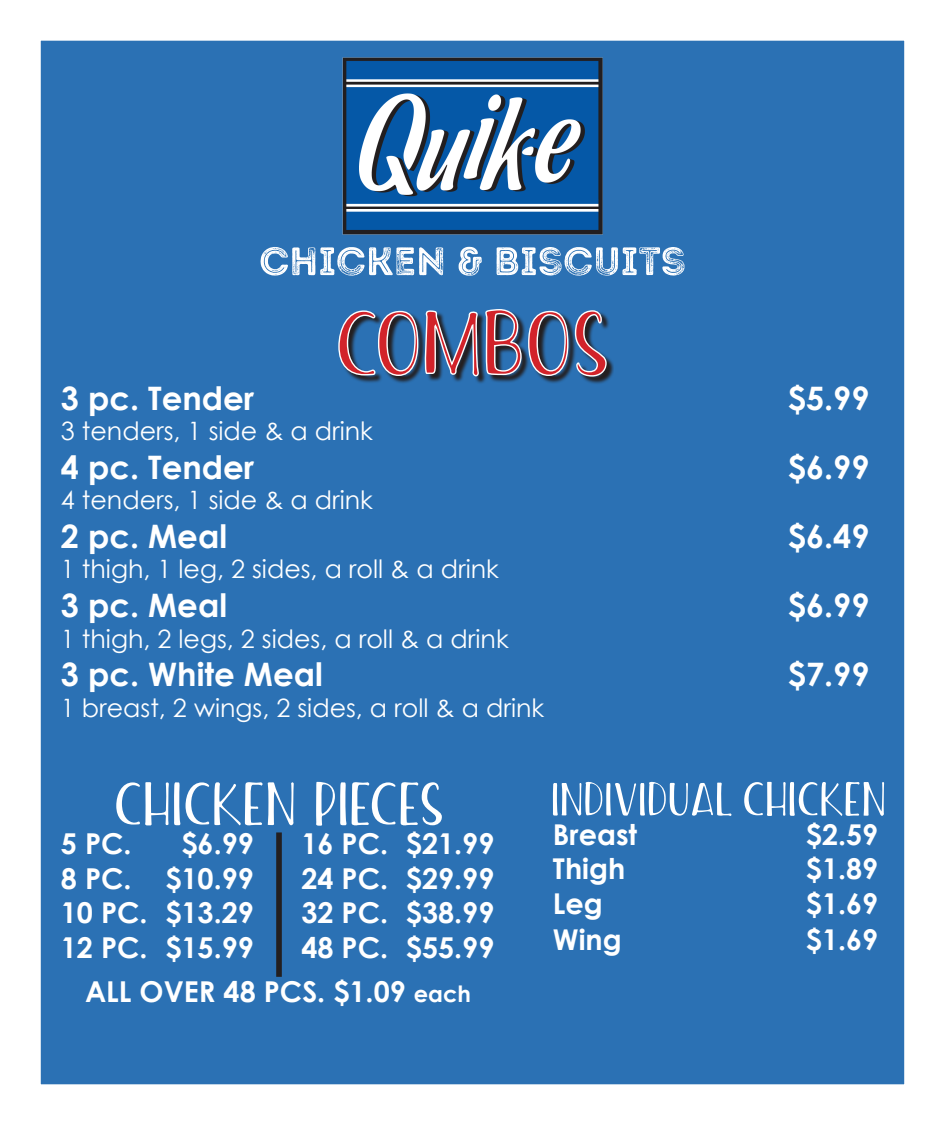
<style>
.page{position:relative;width:945px;height:1125px;background:#fff}
.page>*{position:absolute;margin:0;border:0;box-sizing:border-box;transform-origin:0 0}
.t1{font:700 32.38px "Century Gothic";color:#fff}
.t2{font:700 28.75px "Century Gothic";color:#fff}
.t3{font:700 28.69px "Century Gothic";color:#fff}
.t4{font:25.31px "Century Gothic";color:#fff}
.s1{font-size:22.5px}
</style>
<div class="page">
<div style="left:40px;top:40px;width:865px;height:1045px;background:#2b71b4"></div>
<svg style="left:261px;top:247px;width:423px;height:29px"></svg>
<svg style="left:340px;top:310px;width:274px;height:74px;fill:#2a70b2"></svg>
<svg style="left:338px;top:308px;width:269px;height:69px"></svg>
<img style="left:342px;top:57px;width:261px;height:177px">
<svg style="left:116px;top:781px;width:326px;height:45px"></svg>
<div style="left:276px;top:832px;width:6px;height:145px;background:#231f20"></div>
<svg style="left:744px;top:781px;width:140px;height:35px"></svg>
<svg style="left:553px;top:780px;width:179px;height:37px"></svg>
<p class="t1" style="left:61px;top:373px;width:195px">3 pc. Tender</p>
<p class="t1" style="left:788px;top:373px;width:83px">$5.99</p>
<p class="t4" style="left:61px;top:413px;width:314px">3 tenders, 1 side &amp; a drink</p>
<p class="t1" style="left:61px;top:443px;width:195px">4 pc. Tender</p>
<p class="t1" style="left:788px;top:443px;width:83px">$6.99</p>
<p class="t4" style="left:61px;top:482px;width:314px">4 tenders, 1 side &amp; a drink</p>
<p class="t1" style="left:61px;top:512px;width:168px">2 pc. Meal</p>
<p class="t1" style="left:788px;top:512px;width:83px">$6.49</p>
<p class="t4" style="left:61px;top:552px;width:440px">1 thigh, 1 leg, 2 sides, a roll &amp; a drink</p>
<p class="t1" style="left:61px;top:581px;width:168px">3 pc. Meal</p>
<p class="t1" style="left:788px;top:581px;width:83px">$6.99</p>
<p class="t4" style="left:61px;top:621px;width:449px">1 thigh, 2 legs, 2 sides, a roll &amp; a drink</p>
<p class="t1" style="left:61px;top:650px;width:263px">3 pc. White Meal</p>
<p class="t1" style="left:788px;top:650px;width:83px">$7.99</p>
<p class="t4" style="left:61px;top:690px;width:485px">1 breast, 2 wings, 2 sides, a roll &amp; a drink</p>
<p class="t2" style="left:61px;top:822px;width:72px">5 PC.</p>
<p class="t2" style="left:182px;top:822px;width:74px">$6.99</p>
<p class="t2" style="left:61px;top:856px;width:195px">8 PC. $10.99</p>
<p class="t2" style="left:61px;top:891px;width:195px">10 PC. $13.29</p>
<p class="t2" style="left:61px;top:925px;width:195px">12 PC. $15.99</p>
<p class="t2" style="left:301px;top:822px;width:195px">16 PC. $21.99</p>
<p class="t2" style="left:301px;top:856px;width:195px">24 PC. $29.99</p>
<p class="t2" style="left:301px;top:891px;width:195px">32 PC. $38.99</p>
<p class="t2" style="left:301px;top:925px;width:195px">48 PC. $55.99</p>
<p class="t2" style="left:85px;top:970px;width:388px">ALL OVER 48 PCS. $1.09 <span class="s1">each</span></p>
<p class="t3" style="left:553px;top:813px;width:86px">Breast</p>
<p class="t3" style="left:806px;top:813px;width:74px">$2.59</p>
<p class="t3" style="left:553px;top:847px;width:74px">Thigh</p>
<p class="t3" style="left:806px;top:847px;width:74px">$1.89</p>
<p class="t3" style="left:553px;top:882px;width:51px">Leg</p>
<p class="t3" style="left:806px;top:882px;width:74px">$1.69</p>
<p class="t3" style="left:553px;top:918px;width:70px">Wing</p>
<p class="t3" style="left:806px;top:918px;width:74px">$1.69</p>
</div>
